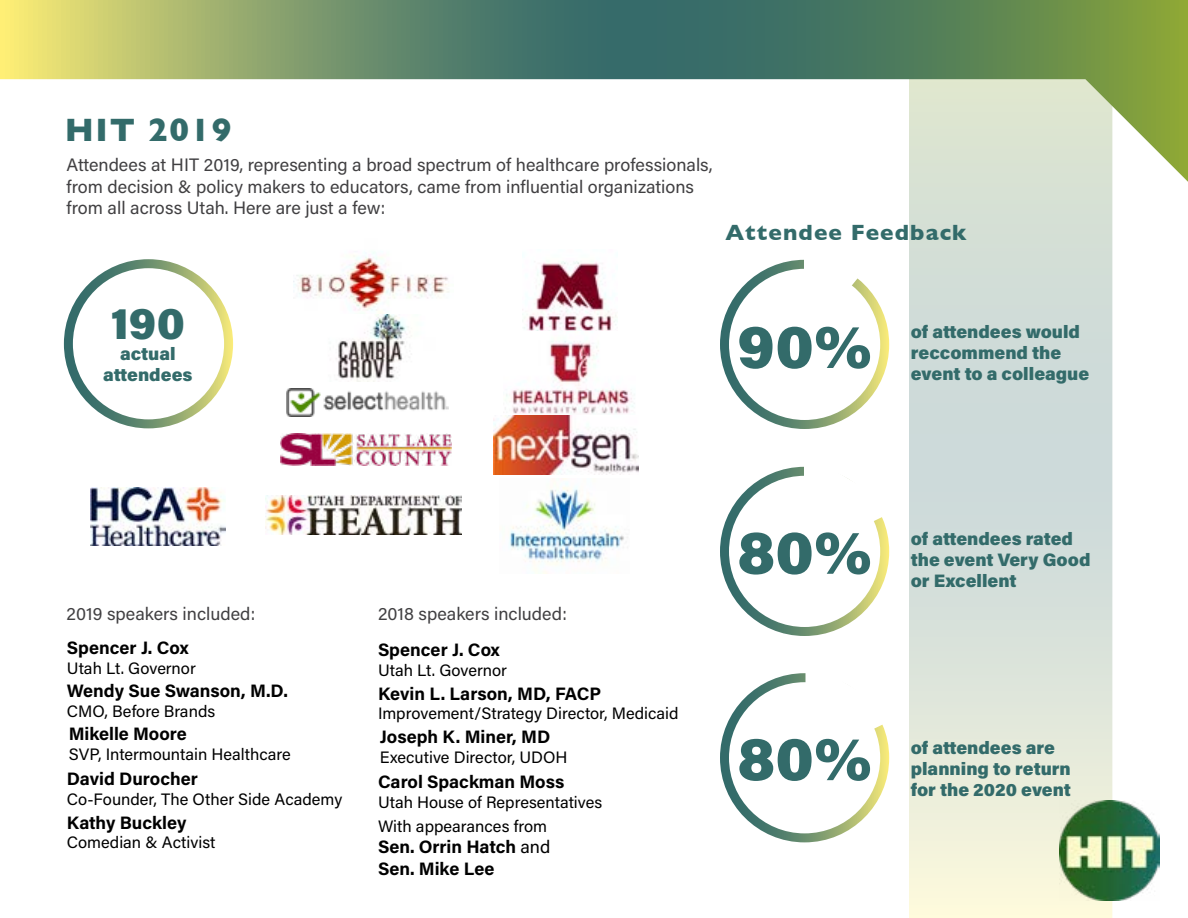
<style>
.page{position:relative;width:1188px;height:918px;background:#fff}
.page>*{position:absolute;margin:0;border:0;box-sizing:border-box;transform-origin:0 0}
.t1{font:900 61.5px "Acumin Pro";color:#336b6a}
.t2{font:900 45px "Acumin Pro";color:#336b6a}
.t3{font:700 33px "Gill Sans";letter-spacing:.05em;color:#336b6a}
.t4{font:700 22.5px "Gill Sans";letter-spacing:.05em;color:#336b6a}
.t5{font:18px/21.6px "Acumin Pro";color:#414042}
.t6{font:700 18px/21.6px "Acumin Pro";color:#000}
.t7{font:900 18px/21px "Acumin Pro";color:#336b6a}
.t8{font:16.5px/24.2px "Acumin Pro";color:#000}
.s1{font-weight:400}
</style>
<div class="page">
<svg style="left:909px;top:182px;width:203px;height:736px;background:#d9e2d9"></svg>
<svg style="left:0;top:0;width:1188px;height:182px"></svg>
<img style="left:293px;top:252px;width:156px;height:62px">
<div style="left:64px;top:259px;width:169px;height:169px;border:9px solid #fff;border-radius:50%"></div>
<div style="left:720px;top:260px;width:169px;height:169px;border:9px solid #fff;border-radius:50%"></div>
<div style="left:720px;top:467px;width:169px;height:169px;border:9px solid #fff;border-radius:50%"></div>
<svg style="left:804px;top:467px;width:86px;height:88px"></svg>
<svg style="left:804px;top:260px;width:67px;height:48px"></svg>
<div style="left:720px;top:673px;width:169px;height:169px;border:9px solid #fff;border-radius:50%"></div>
<svg style="left:806px;top:673px;width:84px;height:89px"></svg>
<img style="left:509px;top:481px;width:115px;height:93px">
<img style="left:266px;top:495px;width:196px;height:40px">
<img style="left:286px;top:389px;width:162px;height:27px">
<img style="left:281px;top:434px;width:170px;height:31px">
<img style="left:336px;top:314px;width:71px;height:67px">
<img style="left:523px;top:261px;width:95px;height:70px">
<img style="left:90px;top:488px;width:135px;height:57px">
<img style="left:506px;top:340px;width:129px;height:75px">
<img style="left:493px;top:415px;width:145px;height:59px">
<img style="left:1060px;top:801px;width:100px;height:99px">
<h3 class="t3" style="left:65px;top:104px;width:168px">HIT 2019</h3>
<p class="t5" style="left:67px;top:153px;width:648px">Attendees at HIT 2019, representing a broad spectrum of healthcare professionals, from decision &amp; policy makers to educators, came from influential organizations from all across Utah. Here are just a few:</p>
<h3 class="t4" style="left:725px;top:215px;width:243px">Attendee Feedback</h3>
<h2 class="t2" style="left:111px;top:291px;width:76px">190</h2>
<p class="t7" style="left:103px;top:342px;width:91px;text-align:center">actual attendees</p>
<h1 class="t1" style="left:737px;top:303px;width:136px">90%</h1>
<p class="t7" style="left:911px;top:320px;width:180px">of attendees would reccommend the event to a colleague</p>
<p class="t5" style="left:67px;top:602px;width:190px">2019 speakers included:</p>
<p class="t5" style="left:378px;top:602px;width:190px">2018 speakers included:</p>
<p class="t6" style="left:67px;top:636px;width:123px">Spencer J. Cox</p>
<p class="t8" style="left:67px;top:655px;width:130px">Utah Lt. Governor</p>
<p class="t6" style="left:67px;top:679px;width:223px">Wendy Sue Swanson, M.D.</p>
<p class="t8" style="left:67px;top:699px;width:150px">CMO, Before Brands</p>
<p class="t6" style="left:69px;top:723px;width:120px">Mikelle Moore</p>
<p class="t8" style="left:69px;top:742px;width:224px">SVP, Intermountain Healthcare</p>
<p class="t6" style="left:67px;top:768px;width:133px">David Durocher</p>
<p class="t8" style="left:67px;top:787px;width:277px">Co-Founder, The Other Side Academy</p>
<p class="t6" style="left:67px;top:811px;width:121px">Kathy Buckley</p>
<p class="t8" style="left:67px;top:830px;width:150px">Comedian &amp; Activist</p>
<p class="t6" style="left:378px;top:639px;width:123px">Spencer J. Cox</p>
<p class="t8" style="left:378px;top:658px;width:130px">Utah Lt. Governor</p>
<p class="t6" style="left:378px;top:682px;width:225px">Kevin L. Larson, MD, FACP</p>
<p class="t8" style="left:378px;top:701px;width:302px">Improvement/Strategy Director, Medicaid</p>
<p class="t6" style="left:380px;top:725px;width:172px">Joseph K. Miner, MD</p>
<p class="t8" style="left:380px;top:744px;width:189px">Executive Director, UDOH</p>
<p class="t6" style="left:378px;top:770px;width:188px">Carol Spackman Moss</p>
<p class="t8" style="left:378px;top:789px;width:226px">Utah House of Representatives<br>With appearances from</p>
<p class="t6" style="left:378px;top:835px;width:174px">Sen. Orrin Hatch <span class="s1">and<br></span>Sen. Mike Lee</p>
<h1 class="t1" style="left:737px;top:509px;width:136px">80%</h1>
<p class="t7" style="left:911px;top:527px;width:181px">of attendees rated the event Very Good or Excellent</p>
<h1 class="t1" style="left:737px;top:715px;width:136px">80%</h1>
<p class="t7" style="left:911px;top:736px;width:162px">of attendees are planning to return for the 2020 event</p>
</div>
